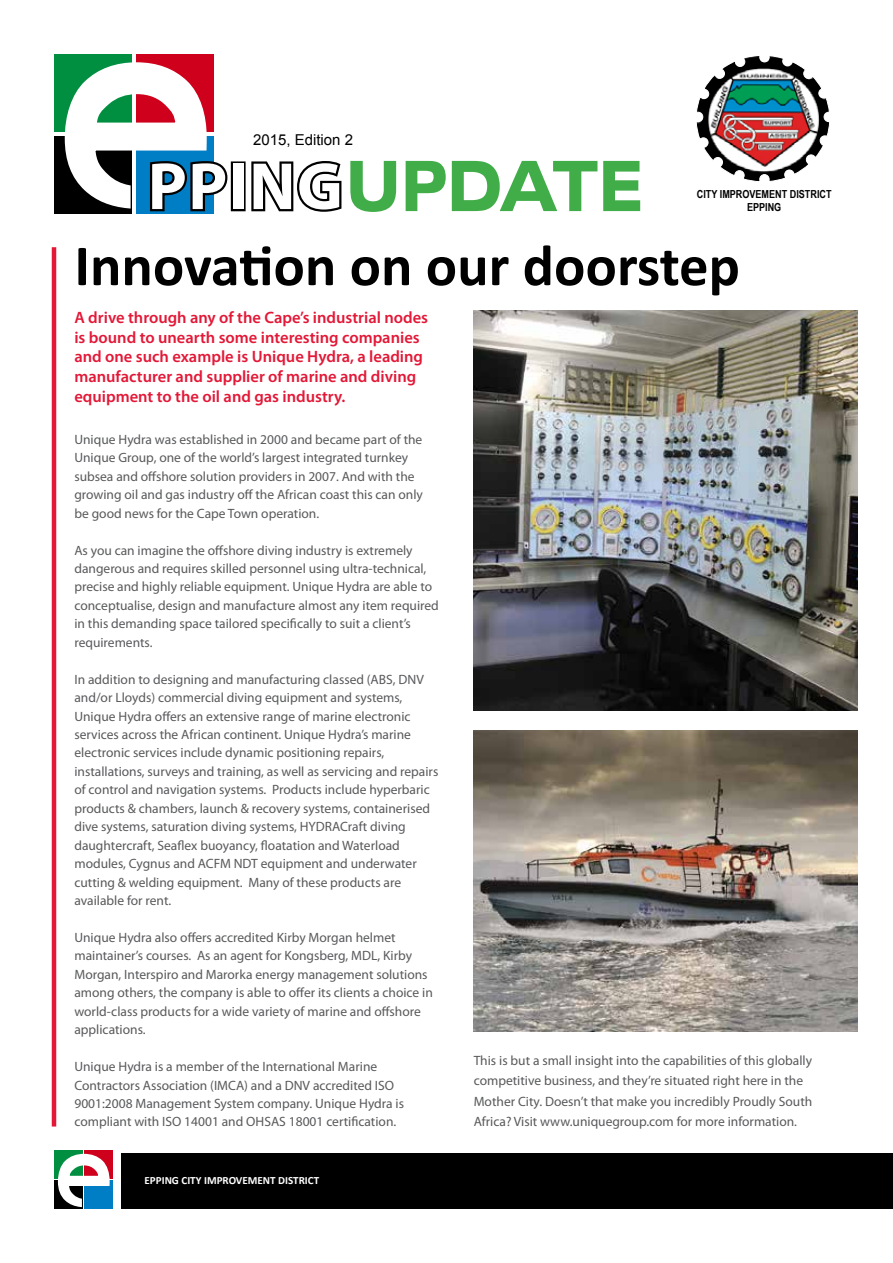
<style>
.page{position:relative;width:893px;height:1263px;background:#fff}
.page>*{position:absolute;margin:0;border:0;box-sizing:border-box;transform-origin:0 0}
.t1{font:900 expanded 69.6px "Zurich BT";color:#41ad49;scale:.85 1}
.t2{font:700 58.5px "Calibri";color:#000}
.t3{font:600 16.5px/19.8px "Myriad Pro";color:#e31837}
.t4{font:15px "Arial";color:#000}
.t5{font:13.5px/18.5px "Myriad Pro";color:#58595b}
.t6{font:700 11.1px "Arial Narrow";color:#000}
.t7{font:700 11.1px "Calibri";color:#fff}
.s1{font-family:"Myriad Pro";font-weight:700;font-stretch:normal;font-size:67.2px;color:#fff}
</style>
<div class="page">
<div style="left:54px;top:54px;width:77px;height:77px;background:#008f40"></div>
<div style="left:136px;top:54px;width:78px;height:77px;background:#cf001c"></div>
<div style="left:54px;top:136px;width:77px;height:78px;background:#000"></div>
<svg style="left:63px;top:60px;width:165px;height:154px"></svg>
<div style="left:231px;top:161px;width:15px;height:50px;border:4px solid #000"></div>
<svg style="left:251px;top:161px;width:91px;height:51px"></svg>
<div style="left:54px;top:1151px;width:28px;height:28px;background:#008f40"></div>
<div style="left:84px;top:1151px;width:28px;height:28px;background:#cf001c"></div>
<div style="left:84px;top:1181px;width:28px;height:28px;background:#007ec5"></div>
<div style="left:54px;top:1181px;width:28px;height:28px;background:#000"></div>
<svg style="left:57px;top:1153px;width:53px;height:55px"></svg>
<div style="left:121px;top:1153px;width:772px;height:56px;background:#000"></div>
<img style="left:474px;top:310px;width:384px;height:400px">
<img style="left:474px;top:730px;width:384px;height:301px">
<hr style="left:52px;top:247px;width:4px;height:879px;background:#e31837">
<svg style="left:696px;top:56px;width:134px;height:126px"></svg>
<p class="t4" style="left:253px;top:130px;width:102px">2015, Edition 2</p>
<h1 class="t1" style="left:148px;top:145px;width:583px"><span class="s1">PPING</span>UPDATE</h1>
<p class="t6" style="left:697px;top:186px;width:136px">CITY IMPROVEMENT DISTRICT</p>
<p class="t6" style="left:747px;top:199px;width:36px">EPPING</p>
<h2 class="t2" style="left:74px;top:224px;width:667px">Innovation on our doorstep</h2>
<p class="t3" style="left:74px;top:307px;width:355px">A drive through any of the Cape’s industrial nodes is bound to unearth some interesting companies and one such example is Unique Hydra, a leading manufacturer and supplier of marine and diving equipment to the oil and gas industry.</p>
<p class="t5" style="left:74px;top:430px;width:350px">Unique Hydra was established in 2000 and became part of the Unique Group, one of the world’s largest integrated turnkey subsea and offshore solution providers in 2007. And with the growing oil and gas industry off the African coast this can only be good news for the Cape Town operation.</p>
<p class="t5" style="left:74px;top:541px;width:366px">As you can imagine the offshore diving industry is extremely dangerous and requires skilled personnel using ultra-technical, precise and highly reliable equipment. Unique Hydra are able to conceptualise, design and manufacture almost any item required in this demanding space tailored specifically to suit a client’s requirements.</p>
<p class="t5" style="left:74px;top:670px;width:365px">In addition to designing and manufacturing classed (ABS, DNV and/or Lloyds) commercial diving equipment and systems, Unique Hydra offers an extensive range of marine electronic services across the African continent. Unique Hydra’s marine electronic services include dynamic positioning repairs, installations, surveys and training, as well as servicing and repairs of control and navigation systems. Products include hyperbaric products &amp; chambers, launch &amp; recovery systems, containerised dive systems, saturation diving systems, HYDRACraft diving daughtercraft, Seaflex buoyancy, floatation and Waterload modules, Cygnus and ACFM NDT equipment and underwater cutting &amp; welding equipment. Many of these products are available for rent.</p>
<p class="t5" style="left:74px;top:928px;width:360px">Unique Hydra also offers accredited Kirby Morgan helmet maintainer’s courses. As an agent for Kongsberg, MDL, Kirby Morgan, Interspiro and Marorka energy management solutions among others, the company is able to offer its clients a choice in world-class products for a wide variety of marine and offshore applications.</p>
<p class="t5" style="left:74px;top:1057px;width:331px">Unique Hydra is a member of the International Marine Contractors Association (IMCA) and a DNV accredited ISO 9001:2008 Management System company. Unique Hydra is compliant with ISO 14001 and OHSAS 18001 certification.</p>
<p class="t5" style="left:474px;top:1050px;width:340px;line-height:20.5px">This is but a small insight into the capabilities of this globally competitive business, and they’re situated right here in the Mother City. Doesn’t that make you incredibly Proudly South Africa? Visit www.uniquegroup.com for more information.</p>
<p class="t7" style="left:145px;top:1172px;width:176px">EPPING CITY IMPROVEMENT DISTRICT</p>
</div>
